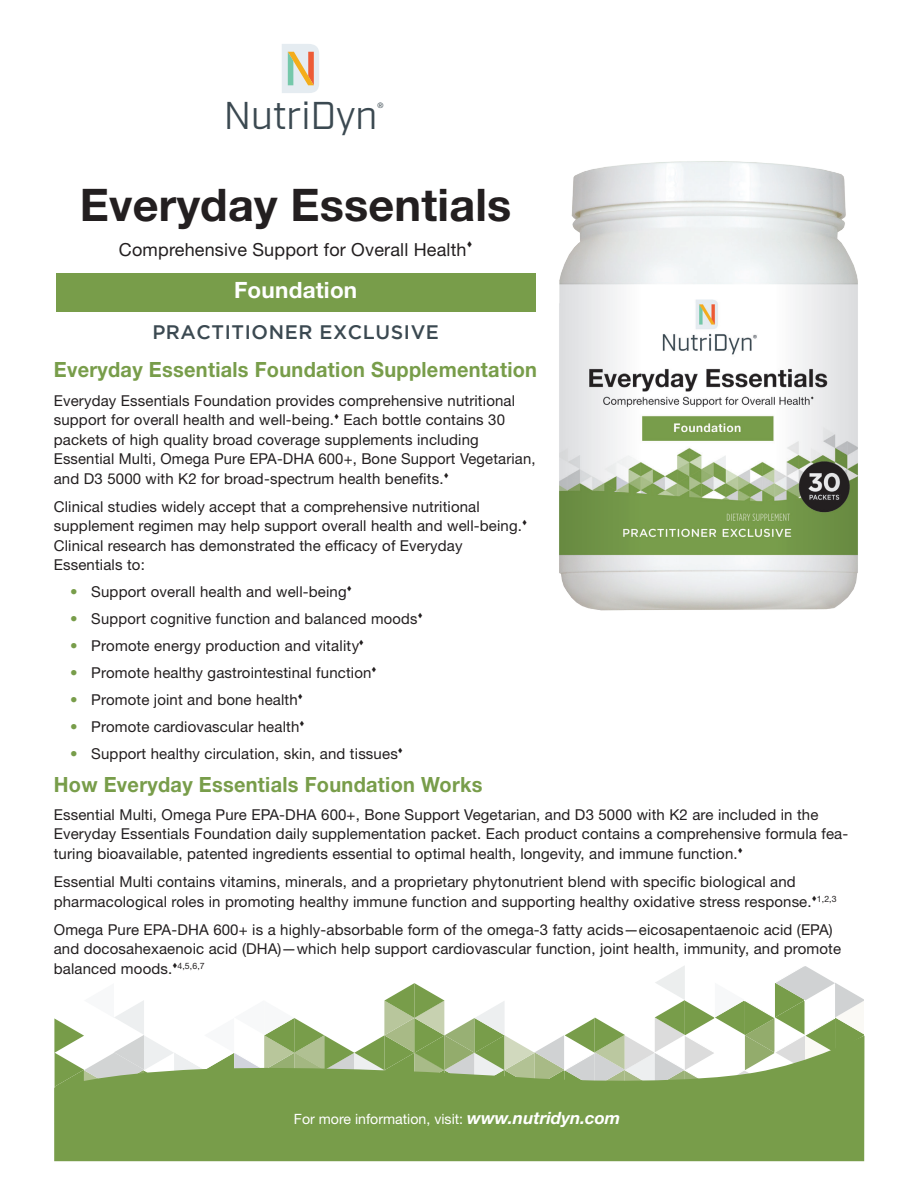
<style>
.page{position:relative;width:918px;height:1188px;background:#fff}
.page>*{position:absolute;margin:0;border:0;box-sizing:border-box;transform-origin:0 0}
.t1{font:700 45px "Helvetica Neue LT Std";letter-spacing:.005em;color:#231f20}
.t2{font:38.7px "Industry";color:#3b4951}
.t3{font:700 22.5px "Helvetica Neue LT Std";letter-spacing:.01em;color:#fff}
.t4{font:700 21px "Helvetica Neue LT Std";letter-spacing:.015em;color:#789d4a;scale:.95 1}
.t5{font:500 19.5px "Gotham";letter-spacing:.03em;color:#3b4951}
.t6{font:18px "Helvetica Neue LT Std";letter-spacing:.01em;color:#231f20}
.t7{font:15px/19.5px "Helvetica Neue LT Std";letter-spacing:.01em;color:#231f20}
.t8{font:14.1px "Helvetica Neue LT Std";color:#fff}
.t9{font:8.7px "Helvetica Neue LT Std";color:#231f20}
.t10{font:7.5px "Helvetica Neue LT Std";color:#3b4951}
.s1{color:#789d4a}
.s2{font-weight:700;font-style:italic;font-size:16.95px}
</style>
<div class="page">
<svg style="left:54px;top:966px;width:810px;height:70px"></svg>
<svg style="left:54px;top:1036px;width:810px;height:125px;background:#8fad6a"></svg>
<img style="left:559px;top:161px;width:299px;height:450px">
<div style="left:56px;top:273px;width:479px;height:39px;background:#789d4a"></div>
<svg style="left:282px;top:44px;width:37px;height:49px;background:#ddd5c3"></svg>
<h2 class="t2" style="left:224px;top:92px;width:155px">NutriDyn</h2>
<p class="t10" style="left:377px;top:101px;width:8px">®</p>
<p class="t1" style="left:80px;top:177px;width:433px">Everyday Essentials</p>
<p class="t6" style="left:119px;top:238px;width:349px">Comprehensive Support for Overall Health</p>
<p class="t3" style="left:234px;top:276px;width:125px">Foundation</p>
<p class="t5" style="left:152px;top:321px;width:288px">PRACTITIONER EXCLUSIVE</p>
<p class="t4" style="left:54px;top:357px;width:510px">Everyday Essentials Foundation Supplementation</p>
<p class="t7" style="left:54px;top:390px;width:483px">Everyday Essentials Foundation provides comprehensive nutritional support for overall health and well-being.▼ Each bottle contains 30 packets of high quality broad coverage supplements including Essential Multi, Omega Pure EPA-DHA 600+, Bone Support Vegetarian, and D3 5000 with K2 for broad-spectrum health benefits.</p>
<p class="t7" style="left:54px;top:496px;width:470px">Clinical studies widely accept that a comprehensive nutritional supplement regimen may help support overall health and well-being.</p>
<p class="t7" style="left:54px;top:535px;width:410px">Clinical research has demonstrated the efficacy of Everyday<br>Essentials to:</p>
<p class="t7" style="left:70px;top:582px;width:278px"><span class="s1">•</span> Support overall health and well-being</p>
<p class="t7" style="left:70px;top:609px;width:349px"><span class="s1">•</span> Support cognitive function and balanced moods</p>
<p class="t7" style="left:70px;top:636px;width:291px"><span class="s1">•</span> Promote energy production and vitality</p>
<p class="t7" style="left:70px;top:663px;width:303px"><span class="s1">•</span> Promote healthy gastrointestinal function</p>
<p class="t7" style="left:70px;top:690px;width:229px"><span class="s1">•</span> Promote joint and bone health</p>
<p class="t7" style="left:70px;top:717px;width:231px"><span class="s1">•</span> Promote cardiovascular health</p>
<p class="t7" style="left:70px;top:744px;width:329px"><span class="s1">•</span> Support healthy circulation, skin, and tissues</p>
<p class="t4" style="left:54px;top:771px;width:453px">How Everyday Essentials Foundation Works</p>
<p class="t7" style="left:54px;top:805px;width:796px">Essential Multi, Omega Pure EPA-DHA 600+, Bone Support Vegetarian, and D3 5000 with K2 are included in the<br>Everyday Essentials Foundation daily supplementation packet. Each product contains a comprehensive formula fea&shy;turing bioavailable, patented ingredients essential to optimal health, longevity, and immune function.</p>
<p class="t7" style="left:54px;top:872px;width:759px">Essential Multi contains vitamins, minerals, and a proprietary phytonutrient blend with specific biological and pharmacological roles in promoting healthy immune function and supporting healthy oxidative stress response.</p>
<p class="t9" style="left:812px;top:893px;width:26px">▼1,2,3</p>
<p class="t7" style="left:54px;top:919px;width:789px">Omega Pure EPA-DHA 600+ is a highly-absorbable form of the omega-3 fatty acids—eicosapentaenoic acid (EPA) and docosahexaenoic acid (DHA)—which help support cardiovascular function, joint health, immunity, and promote balanced moods.</p>
<p class="t9" style="left:172px;top:960px;width:34px">▼4,5,6,7</p>
<p class="t8" style="left:294px;top:1110px;width:328px">For more information, visit: <span class="s2">www.nutridyn.com</span></p>
</div>
